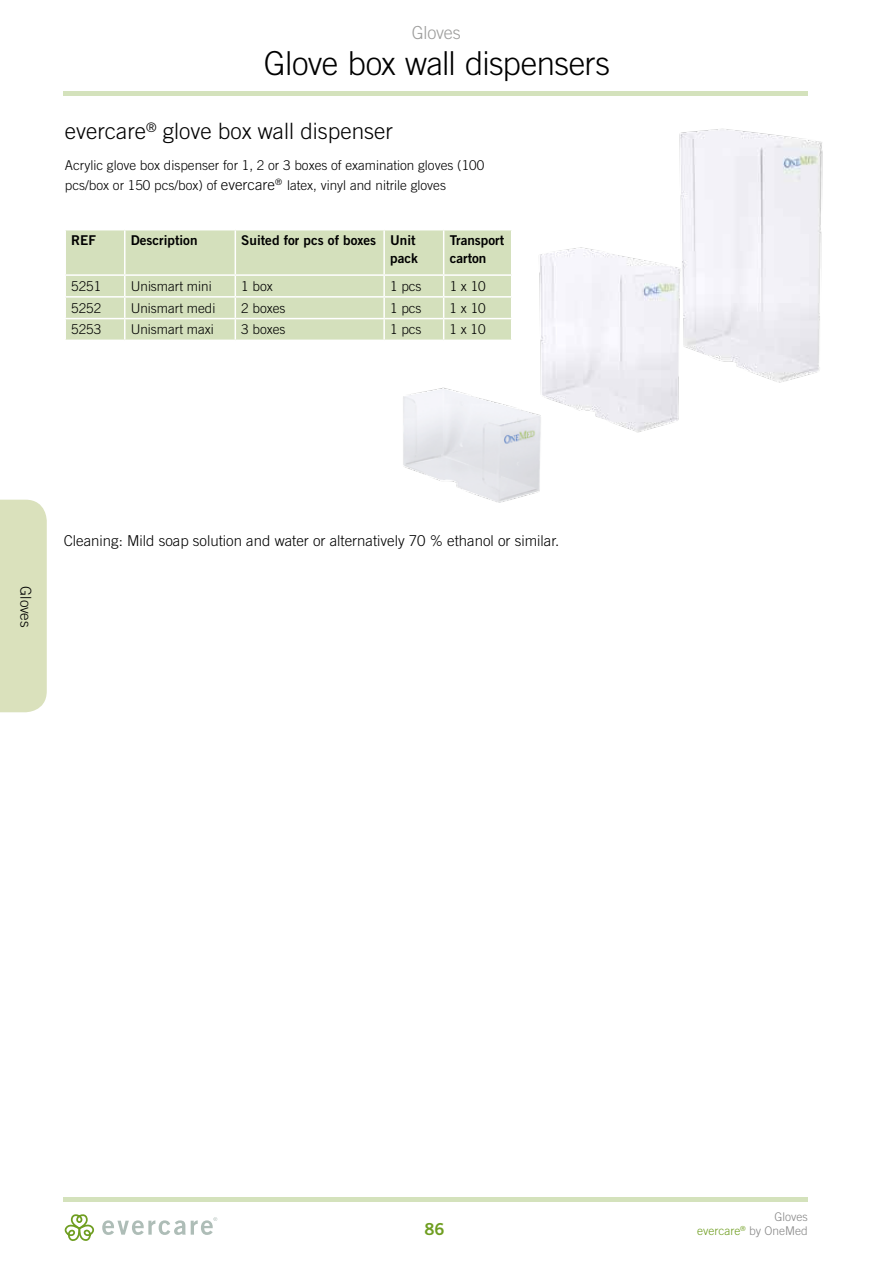
<style>
.page{position:relative;width:893px;height:1263px;background:#fff}
.page>*{position:absolute;margin:0;border:0;box-sizing:border-box;transform-origin:0 0}
.t1{font:300 33px "Trade Gothic OT";letter-spacing:-.02em;color:#000}
.t2{font:300 22.5px "Trade Gothic OT";color:#000}
.t3{font:300 18px "Trade Gothic OT";letter-spacing:-.015em;color:#9d9d9c}
.t4{font:700 16.5px "Trade Gothic OT";color:#6f9e21}
.t5{font:300 15px "Trade Gothic LT Std";color:#000}
.t6{font:300 15px "Trade Gothic OT";letter-spacing:-.01em;color:#000}
.t7{font:300 13.5px/19.5px "Trade Gothic OT";color:#000}
.t8{font:300 13.5px "Trade Gothic LT Std";color:#000}
.t9{font:700 13.5px/18px "Trade Gothic OT";color:#000;text-align:right}
.t10{font:300 12px/14.4px "Trade Gothic OT";color:#878787;text-align:right}
.s1{font-family:"Trade Gothic LT Std";font-size:15px}
.s2{color:#6f9e21}
</style>
<div class="page">
<hr style="left:64px;top:92px;width:744px;height:4px;background:#d4e2bc">
<hr style="left:64px;top:1197px;width:744px;height:4px;background:#d4e2bc">
<svg style="left:64px;top:1214px;width:30px;height:27px"></svg>
<svg style="left:102px;top:1217px;width:115px;height:18px"></svg>
<div style="left:0;top:500px;width:47px;height:212px;background:#dae1bc"></div>
<img style="left:679px;top:128px;width:144px;height:255px">
<img style="left:578px;top:163px;width:140px;height:270px">
<img style="left:403px;top:248px;width:175px;height:255px">
<div style="left:66px;top:230px;width:445px;height:110px;background:#d4e0bc"></div>
<hr style="left:124px;top:230px;width:2px;height:44px;background:#fff">
<hr style="left:235px;top:230px;width:1px;height:44px;background:#fff">
<hr style="left:383px;top:230px;width:2px;height:44px;background:#fff">
<hr style="left:443px;top:230px;width:1px;height:44px;background:#fff">
<hr style="left:511px;top:230px;width:1px;height:44px;background:#fff">
<hr style="left:64px;top:274px;width:61px;height:2px;background:#fff">
<hr style="left:125px;top:274px;width:110px;height:2px;background:#fff">
<hr style="left:124px;top:276px;width:2px;height:20px;background:#fff">
<hr style="left:235px;top:274px;width:149px;height:2px;background:#fff">
<hr style="left:384px;top:274px;width:60px;height:2px;background:#fff">
<hr style="left:383px;top:276px;width:2px;height:20px;background:#fff">
<hr style="left:444px;top:274px;width:68px;height:2px;background:#fff">
<hr style="left:64px;top:296px;width:61px;height:2px;background:#fff">
<hr style="left:125px;top:296px;width:110px;height:2px;background:#fff">
<hr style="left:124px;top:298px;width:2px;height:20px;background:#fff">
<hr style="left:235px;top:296px;width:149px;height:2px;background:#fff">
<hr style="left:384px;top:296px;width:60px;height:2px;background:#fff">
<hr style="left:383px;top:298px;width:2px;height:20px;background:#fff">
<hr style="left:444px;top:296px;width:68px;height:2px;background:#fff">
<hr style="left:64px;top:318px;width:61px;height:1px;background:#fff">
<hr style="left:125px;top:318px;width:110px;height:1px;background:#fff">
<hr style="left:124px;top:319px;width:2px;height:21px;background:#fff">
<hr style="left:235px;top:318px;width:149px;height:1px;background:#fff">
<svg style="left:235px;top:276px;width:1px;height:64px"></svg>
<hr style="left:384px;top:318px;width:60px;height:1px;background:#fff">
<hr style="left:383px;top:319px;width:2px;height:21px;background:#fff">
<hr style="left:444px;top:318px;width:68px;height:1px;background:#fff">
<svg style="left:443px;top:276px;width:1px;height:64px"></svg>
<svg style="left:511px;top:276px;width:1px;height:64px"></svg>
<hr style="left:384px;top:340px;width:60px;height:1px;background:#fff">
<hr style="left:444px;top:340px;width:68px;height:1px;background:#fff">
<h3 class="t3" style="left:412px;top:21px;width:50px">Gloves</h3>
<h1 class="t1" style="left:264px;top:44px;width:348px">Glove box wall dispensers</h1>
<h2 class="t2" style="left:65px;top:118px;width:329px">evercare<sup>®</sup> glove box wall dispenser</h2>
<p class="t7" style="left:65px;top:155px;width:421px">Acrylic glove box dispenser for 1, 2 or 3 boxes of examination gloves (100 pcs/box or 150 pcs/box) of <span class="s1">evercare</span><sup>®</sup> latex, vinyl and nitrile gloves</p>
<p class="t9" style="left:71px;top:231px;width:26px">REF</p>
<p class="t9" style="left:131px;top:231px;width:68px">Description</p>
<p class="t9" style="left:241px;top:231px;width:178px">Suited for pcs of boxes Unit pack</p>
<p class="t9" style="left:450px;top:231px;width:56px;text-align:left">Transport carton</p>
<p class="t8" style="left:71px;top:278px;width:32px">5251</p>
<p class="t8" style="left:131px;top:278px;width:82px">Unismart mini</p>
<p class="t8" style="left:241px;top:278px;width:33px">1 box</p>
<p class="t8" style="left:390px;top:278px;width:33px">1 pcs</p>
<p class="t8" style="left:450px;top:278px;width:38px">1 x 10</p>
<p class="t8" style="left:71px;top:300px;width:32px">5252</p>
<p class="t8" style="left:131px;top:300px;width:86px">Unismart medi</p>
<p class="t8" style="left:241px;top:300px;width:46px">2 boxes</p>
<p class="t8" style="left:390px;top:300px;width:33px">1 pcs</p>
<p class="t8" style="left:450px;top:300px;width:38px">1 x 10</p>
<p class="t8" style="left:71px;top:321px;width:32px">5253</p>
<p class="t8" style="left:131px;top:321px;width:85px">Unismart maxi</p>
<p class="t8" style="left:241px;top:321px;width:46px">3 boxes</p>
<p class="t8" style="left:390px;top:321px;width:33px">1 pcs</p>
<p class="t8" style="left:450px;top:321px;width:38px">1 x 10</p>
<p class="t6" style="left:35px;top:586px;width:43px;rotate:90deg">Gloves</p>
<p class="t5" style="left:64px;top:531px;width:497px">Cleaning: Mild soap solution and water or alternatively 70 % ethanol or similar.</p>
<p class="t4" style="left:424px;top:1219px;width:22px">86</p>
<p class="t10" style="left:697px;top:1209px;width:112px">Gloves<br><span class="s2">evercare</span><sup>®</sup> by OneMed</p>
</div>
